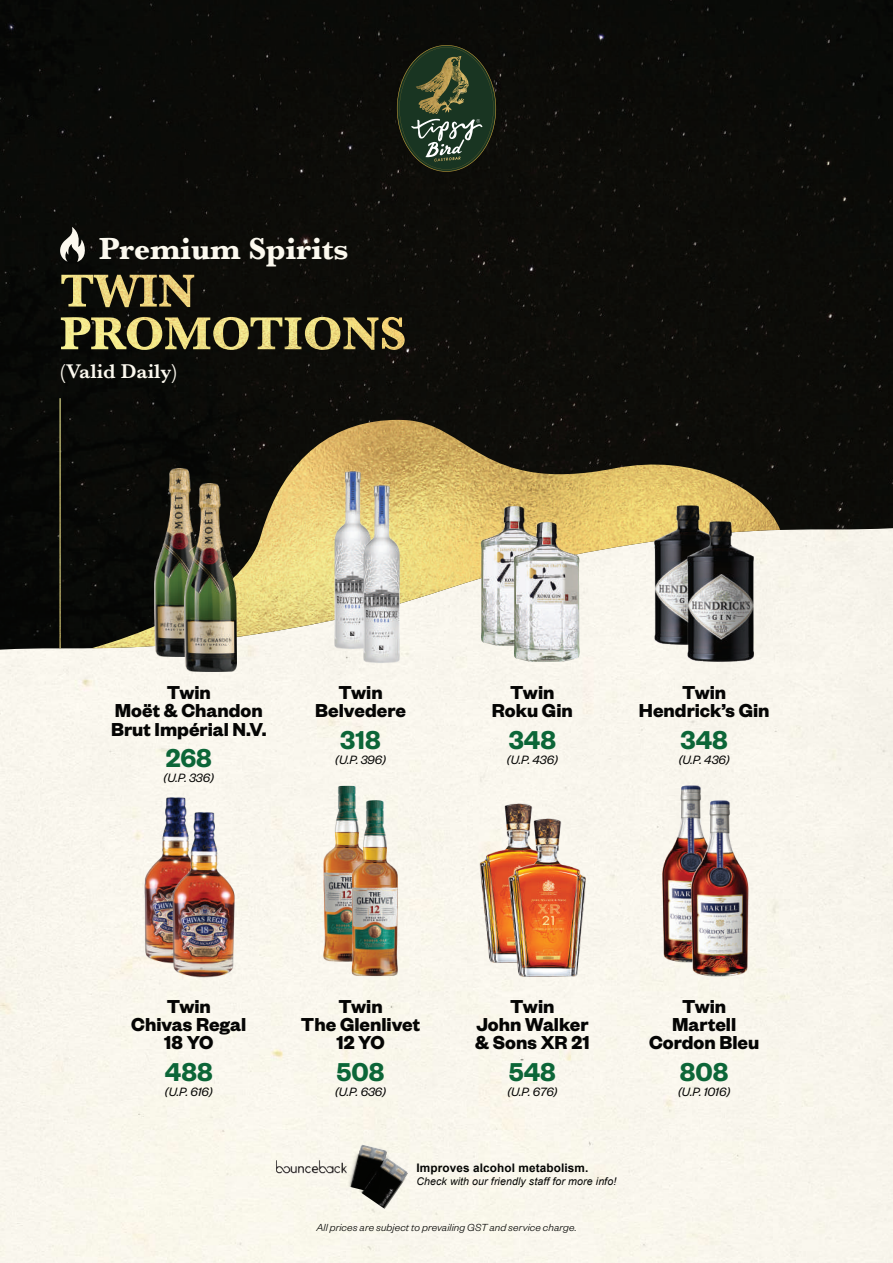
<style>
.page{position:relative;width:893px;height:1263px;background:#fff}
.page>*{position:absolute;margin:0;border:0;box-sizing:border-box;transform-origin:0 0}
.t1{font:700 31.65px "Baskerville";color:#fcf9ef}
.t2{font:600 28.35px "Founders Grotesk";color:#0c6638}
.t3{font:700 20.55px/18.1px "Founders Grotesk";color:#050504;text-align:center}
.t4{font:600 20.55px "Baskerville";color:#fcf9ef}
.t5{font:italic 13.2px "Founders Grotesk";color:#050504}
.t6{font:700 11.85px "Arial";letter-spacing:.01em;color:#040503}
.t7{font:italic 300 11.25px "Founders Grotesk";letter-spacing:.01em;color:#040503}
.t8{font:italic 10.65px "Arial";letter-spacing:.01em;color:#040503}
</style>
<div class="page">
<div style="left:0;top:655px;width:893px;height:608px;background:#f9f6ed"></div>
<div style="left:0;top:0;width:893px;height:655px;background:#0c0b08"></div>
<img style="left:91px;top:420px;width:689px;height:228px">
<img style="left:344px;top:1136px;width:52px;height:59px">
<img style="left:356px;top:1148px;width:57px;height:61px">
<img style="left:276px;top:1157px;width:76px;height:20px">
<svg style="left:397px;top:45px;width:99px;height:127px;background:#33412c"></svg>
<img style="left:136px;top:773px;width:77px;height:195px">
<img style="left:165px;top:787px;width:76px;height:195px">
<img style="left:323px;top:786px;width:46px;height:176px">
<img style="left:352px;top:800px;width:46px;height:176px">
<img style="left:480px;top:804px;width:77px;height:158px">
<img style="left:508px;top:818px;width:77px;height:158px">
<img style="left:647px;top:781px;width:86px;height:186px">
<img style="left:675px;top:795px;width:86px;height:187px">
<img style="left:655px;top:505px;width:66px;height:140px">
<img style="left:687px;top:522px;width:66px;height:139px">
<img style="left:453px;top:477px;width:127px;height:178px">
<img style="left:485px;top:494px;width:127px;height:177px">
<img style="left:320px;top:469px;width:94px;height:14px">
<img style="left:320px;top:483px;width:94px;height:182px">
<img style="left:154px;top:469px;width:52px;height:187px">
<img style="left:184px;top:484px;width:53px;height:187px">
<img style="left:61px;top:275px;width:344px;height:75px">
<img style="left:60px;top:398px;width:1px;height:250px">
<svg style="left:59px;top:227px;width:28px;height:35px"></svg>
<h1 class="t1" style="left:99px;top:227px;width:251px">Premium Spirits</h1>
<p class="t4" style="left:60px;top:357px;width:118px">(Valid Daily)</p>
<p class="t3" style="left:111px;top:682px;width:157px">Twin<br>Moët &amp; Chandon<br>Brut Impérial N.V.</p>
<h2 class="t2" style="left:166px;top:740px;width:48px">268</h2>
<p class="t5" style="left:164px;top:770px;width:52px">(U.P. 336)</p>
<p class="t3" style="left:315px;top:682px;width:92px">Twin<br>Belvedere</p>
<h2 class="t2" style="left:340px;top:722px;width:42px">318</h2>
<p class="t5" style="left:335px;top:752px;width:52px">(U.P. 396)</p>
<p class="t3" style="left:492px;top:682px;width:82px">Twin<br>Roku Gin</p>
<h2 class="t2" style="left:509px;top:722px;width:49px">348</h2>
<p class="t5" style="left:507px;top:752px;width:52px">(U.P. 436)</p>
<p class="t3" style="left:639px;top:682px;width:132px">Twin<br>Hendrick’s Gin</p>
<h2 class="t2" style="left:680px;top:722px;width:49px">348</h2>
<p class="t5" style="left:679px;top:752px;width:52px">(U.P. 436)</p>
<p class="t3" style="left:131px;top:996px;width:116px">Twin<br>Chivas Regal<br>18 YO</p>
<h2 class="t2" style="left:165px;top:1053px;width:49px">488</h2>
<p class="t5" style="left:165px;top:1084px;width:49px">(U.P. 616)</p>
<p class="t3" style="left:301px;top:996px;width:121px">Twin<br>The Glenlivet<br>12 YO</p>
<h2 class="t2" style="left:337px;top:1053px;width:49px">508</h2>
<p class="t5" style="left:335px;top:1084px;width:52px">(U.P. 636)</p>
<p class="t3" style="left:475px;top:996px;width:116px">Twin<br>John Walker &amp; Sons XR 21</p>
<h2 class="t2" style="left:509px;top:1053px;width:49px">548</h2>
<p class="t5" style="left:507px;top:1084px;width:52px">(U.P. 676)</p>
<p class="t6" style="left:416px;top:1160px;width:173px">Improves alcohol metabolism.</p>
<p class="t8" style="left:416px;top:1174px;width:201px">Check with our friendly staff for more info!</p>
<p class="t7" style="left:316px;top:1220px;width:262px">All prices are subject to prevailing GST and service charge.</p>
<p class="t3" style="left:649px;top:996px;width:112px">Twin<br>Martell<br>Cordon Bleu</p>
<h2 class="t2" style="left:680px;top:1053px;width:50px">808</h2>
<p class="t5" style="left:678px;top:1084px;width:54px">(U.P. 1016)</p>
</div>
